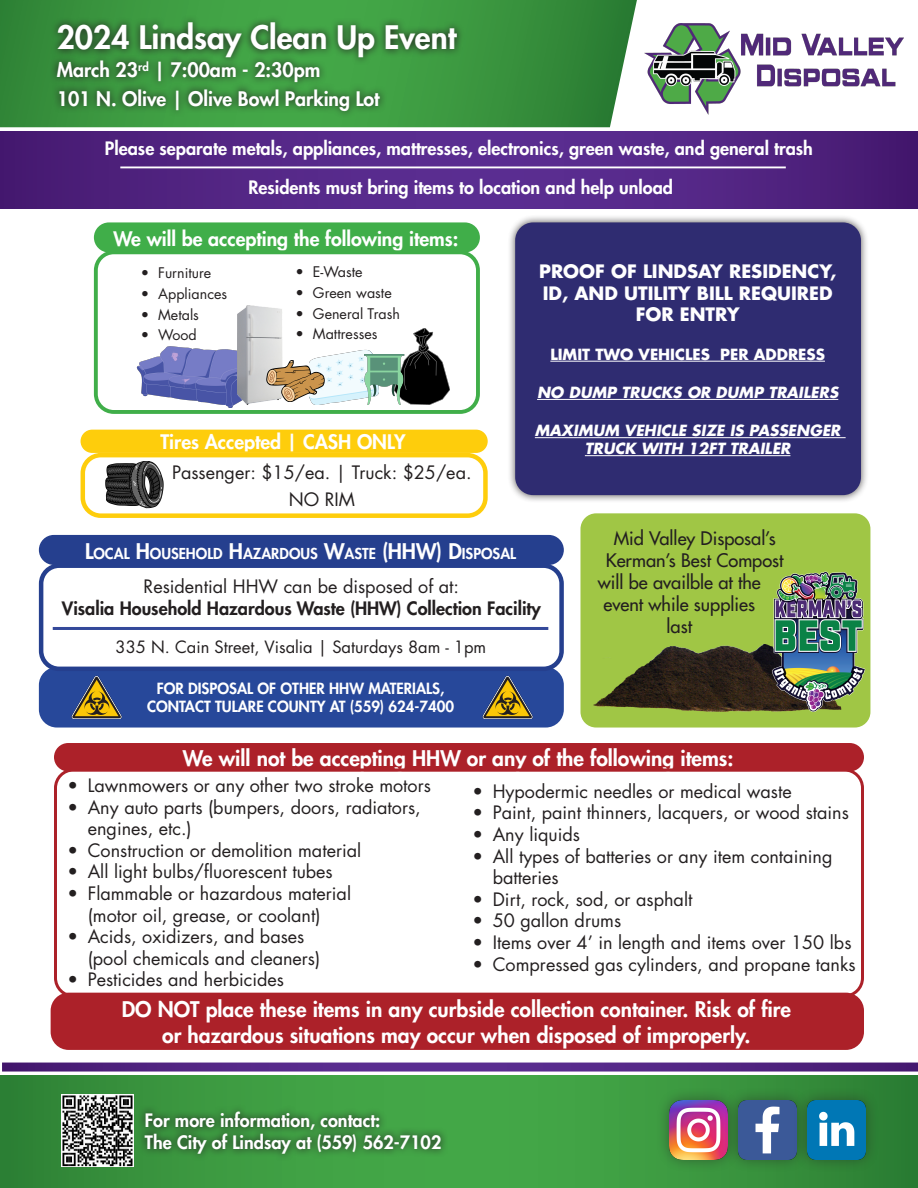
<style>
.page{position:relative;width:918px;height:1188px;background:#fff}
.page>*{position:absolute;margin:0;border:0;box-sizing:border-box;transform-origin:0 0}
.t1{font:800 31.5px "Futura Std";color:#fff}
.t2{font:800 21px "Futura Std";color:#fff}
.t3{font:800 19.5px "Futura Std";color:#fff}
.t4{font:500 18.15px "Futura Std";color:#231f20}
.t5{font:18px/21.6px "Futura Std";color:#231f20}
.t6{font:800 18px "Futura Std";color:#fff}
.t7{font:700 18px/21.6px "Futura Std";color:#fff;text-align:center}
.t8{font:800 18px "Futura Std";color:#231f20}
.t9{font:16.5px "Futura Std";color:#231f20}
.t10{font:italic 700 15px/18px "Futura Std";color:#fff;text-align:center}
.t11{font:800 15px "Futura Std";color:#fff}
.t12{font:700 15px "Futura Std";color:#fff}
.t13{font:800 14.7px "Futura Std";color:#fff}
.t14{font:14.25px "Futura Std";color:#231f20}
.s1{font-size:21px}
.s2{font-style:inherit}
</style>
<div class="page">
<svg style="left:0;top:1075px;width:918px;height:113px;background:#3b9940"></svg>
<svg style="left:2px;top:1063px;width:916px;height:9px;background:#5b308a"></svg>
<div style="left:655px;top:1087px;width:87px;height:86px;background:#231f20;opacity:.5"></div>
<img style="left:669px;top:1101px;width:55px;height:58px">
<div style="left:724px;top:1087px;width:87px;height:86px;background:#231f20;opacity:.5"></div>
<img style="left:738px;top:1101px;width:55px;height:58px">
<div style="left:793px;top:1087px;width:86px;height:86px;background:#231f20;opacity:.5"></div>
<img style="left:807px;top:1101px;width:58px;height:58px">
<svg style="left:0;top:0;width:637px;height:127px;background:#3f9544"></svg>
<svg style="left:50px;top:15px;width:415px;height:50px;background:#38823b"></svg>
<svg style="left:50px;top:53px;width:278px;height:37px;background:#39863c"></svg>
<svg style="left:52px;top:82px;width:335px;height:36px;background:#3b8c3e"></svg>
<svg style="left:137px;top:1105px;width:311px;height:56px;background:#3a893d"></svg>
<div style="left:507px;top:214px;width:362px;height:289px;background:#231f20;opacity:.75"></div>
<div style="left:515px;top:222px;width:346px;height:273px;background:#2f2c71;border-radius:18px"></div>
<hr style="left:550px;top:361px;width:275px;height:1px;background:#fff">
<hr style="left:537px;top:399px;width:301px;height:1px;background:#fff">
<hr style="left:535px;top:437px;width:311px;height:1px;background:#fff">
<hr style="left:585px;top:455px;width:205px;height:1px;background:#fff">
<div style="left:54px;top:743px;width:810px;height:28px;background:#ac2129;border-radius:14px"></div>
<div style="left:54px;top:768px;width:810px;height:229px;border:3px solid #ac2129;border-radius:18px"></div>
<div style="left:51px;top:993px;width:813px;height:57px;background:#ac2129;border-radius:18px"></div>
<img style="left:105px;top:461px;width:59px;height:47px">
<div style="left:81px;top:430px;width:406px;height:22px;background:#fecd0c;border-radius:11px"></div>
<div style="left:81px;top:430px;width:407px;height:23px;border:2px solid #fecd0c;border-radius:11px"></div>
<div style="left:81px;top:453px;width:407px;height:65px;border:4px solid #fecd0c;border-radius:18px"></div>
<img style="left:394px;top:328px;width:56px;height:77px">
<img style="left:311px;top:350px;width:67px;height:55px">
<div style="left:94px;top:222px;width:386px;height:30px;background:#40ae49;border-radius:15px"></div>
<div style="left:94px;top:250px;width:386px;height:164px;border:4px solid #40ae49;border-radius:18px"></div>
<img style="left:137px;top:346px;width:101px;height:62px">
<img style="left:364px;top:355px;width:40px;height:50px">
<img style="left:238px;top:306px;width:44px;height:99px">
<img style="left:267px;top:360px;width:58px;height:42px">
<div style="left:39px;top:667px;width:525px;height:61px;background:#27489a;border-radius:18px"></div>
<img style="left:71px;top:676px;width:51px;height:43px">
<img style="left:482px;top:676px;width:51px;height:43px">
<div style="left:39px;top:563px;width:525px;height:108px;border:4px solid #253f8e;border-radius:18px"></div>
<div style="left:40px;top:536px;width:523px;height:28px;background:#253f8e;border-radius:14px"></div>
<div style="left:39px;top:535px;width:525px;height:30px;border:2px solid #253f8e;border-radius:14px"></div>
<hr style="left:53px;top:627px;width:495px;height:3px;background:#34499a">
<svg style="left:0;top:132px;width:918px;height:76px;background:#522684"></svg>
<hr style="left:120px;top:166px;width:666px;height:2px;background:#fff">
<div style="left:580px;top:513px;width:290px;height:215px;background:#a0c645;border-radius:16px"></div>
<img style="left:62px;top:1095px;width:72px;height:72px">
<img style="left:593px;top:644px;width:172px;height:68px">
<img style="left:765px;top:567px;width:106px;height:146px">
<img style="left:645px;top:24px;width:259px;height:91px">
<p class="t1" style="left:57px;top:18px;width:401px">2024 Lindsay Clean Up Event</p>
<p class="t3" style="left:57px;top:58px;width:265px">March 23<sup>rd</sup> | 7:00am - 2:30pm</p>
<p class="t3" style="left:57px;top:86px;width:324px">101 N. Olive | Olive Bowl Parking Lot</p>
<p class="t6" style="left:105px;top:137px;width:710px">Please separate metals, appliances, mattresses, electronics, green waste, and general trash</p>
<p class="t6" style="left:248px;top:176px;width:426px">Residents must bring items to location and help unload</p>
<p class="t3" style="left:113px;top:226px;width:347px">We will be accepting the following items:</p>
<p class="t14" style="left:141px;top:264px;width:72px">• Furniture</p>
<p class="t14" style="left:141px;top:285px;width:88px">• Appliances</p>
<p class="t14" style="left:141px;top:305px;width:60px">• Metals</p>
<p class="t14" style="left:141px;top:326px;width:57px">• Wood</p>
<p class="t14" style="left:296px;top:263px;width:69px">• E-Waste</p>
<p class="t14" style="left:296px;top:284px;width:98px">• Green waste</p>
<p class="t14" style="left:296px;top:304px;width:106px">• General Trash</p>
<p class="t14" style="left:296px;top:325px;width:83px">• Mattresses</p>
<p class="t3" style="left:161px;top:430px;width:247px">Tires Accepted | CASH ONLY</p>
<p class="t5" style="left:172px;top:462px;width:301px">Passenger: $15/ea. | Truck: $25/ea.</p>
<p class="t5" style="left:289px;top:488px;width:68px">NO RIM</p>
<p class="t7" style="left:539px;top:260px;width:299px">PROOF OF LINDSAY RESIDENCY,<br>ID, AND UTILITY BILL REQUIRED<br>FOR ENTRY</p>
<p class="t12" style="left:550px;top:344px;width:276px">LIMIT TWO VEHICLES PER ADDRESS</p>
<p class="t10" style="left:537px;top:383px;width:306px">NO DUMP TRUCKS OR DUMP TRAILERS</p>
<p class="t10" style="left:535px;top:421px;width:310px">MAXIMUM VEHICLE SIZE IS PASSENGER<br>TRUCK WITH 12FT TRAILER</p>
<p class="t13" style="left:85px;top:544px;width:432px"><span class="s1">L</span>OCAL <span class="s1">H</span>OUSEHOLD <span class="s1">H</span>AZARDOUS <span class="s1">W</span>ASTE <span class="s1">(HHW) D</span>ISPOSAL</p>
<p class="t5" style="left:144px;top:576px;width:317px">Residential HHW can be disposed of at:</p>
<p class="t8" style="left:62px;top:597px;width:481px">Visalia Household Hazardous Waste (HHW) Collection Facility</p>
<p class="t9" style="left:116px;top:637px;width:372px">335 N. Cain Street, Visalia | Saturdays 8am - 1pm</p>
<p class="t11" style="left:157px;top:679px;width:289px">FOR DISPOSAL OF OTHER HHW MATERIALS,</p>
<p class="t11" style="left:147px;top:697px;width:308px">CONTACT TULARE COUNTY AT <span class="s2">(559) 624-7400</span></p>
<p class="t4" style="left:614px;top:526px;width:163px">Mid Valley Disposal’s</p>
<p class="t4" style="left:606px;top:549px;width:179px">Kerman’s Best Compost</p>
<p class="t4" style="left:598px;top:571px;width:165px">will be availble at the</p>
<p class="t4" style="left:604px;top:593px;width:153px">event while supplies</p>
<p class="t4" style="left:667px;top:615px;width:27px">last</p>
<p class="t2" style="left:183px;top:745px;width:552px">We will not be accepting HHW or any of the following items:</p>
<p class="t5" style="left:472px;top:781px;width:321px">• Hypodermic needles or medical waste</p>
<p class="t5" style="left:472px;top:802px;width:378px">• Paint, paint thinners, lacquers, or wood stains</p>
<p class="t5" style="left:472px;top:824px;width:109px">• Any liquids</p>
<p class="t5" style="left:493px;top:845px;width:341px;text-indent:-20px">• All types of batteries or any item containing batteries</p>
<p class="t5" style="left:472px;top:889px;width:221px">• Dirt, rock, sod, or asphalt</p>
<p class="t5" style="left:472px;top:910px;width:150px">• 50 gallon drums</p>
<p class="t5" style="left:472px;top:932px;width:381px">• Items over 4’ in length and items over 150 lbs</p>
<p class="t5" style="left:472px;top:953px;width:385px">• Compressed gas cylinders, and propane tanks</p>
<p class="t2" style="left:122px;top:996px;width:671px">DO NOT place these items in any curbside collection container. Risk of fire</p>
<p class="t2" style="left:162px;top:1022px;width:590px">or hazardous situations may occur when disposed of improperly.</p>
<p class="t5" style="left:68px;top:775px;width:365px">• Lawnmowers or any other two stroke motors</p>
<p class="t5" style="left:68px;top:796px;width:355px">• Any auto parts (bumpers, doors, radiators,</p>
<p class="t5" style="left:88px;top:818px;width:106px">engines, etc.)</p>
<p class="t5" style="left:68px;top:840px;width:295px">• Construction or demolition material</p>
<p class="t5" style="left:68px;top:861px;width:267px">• All light bulbs/fluorescent tubes</p>
<p class="t5" style="left:68px;top:883px;width:285px">• Flammable or hazardous material</p>
<p class="t5" style="left:88px;top:904px;width:234px">(motor oil, grease, or coolant)</p>
<p class="t5" style="left:68px;top:926px;width:238px">• Acids, oxidizers, and bases</p>
<p class="t5" style="left:88px;top:948px;width:234px">(pool chemicals and cleaners)</p>
<p class="t5" style="left:68px;top:969px;width:218px">• Pesticides and herbicides</p>
<p class="t6" style="left:145px;top:1109px;width:237px">For more information, contact:</p>
<p class="t6" style="left:145px;top:1131px;width:298px">The City of Lindsay at (559) 562-7102</p>
</div>
